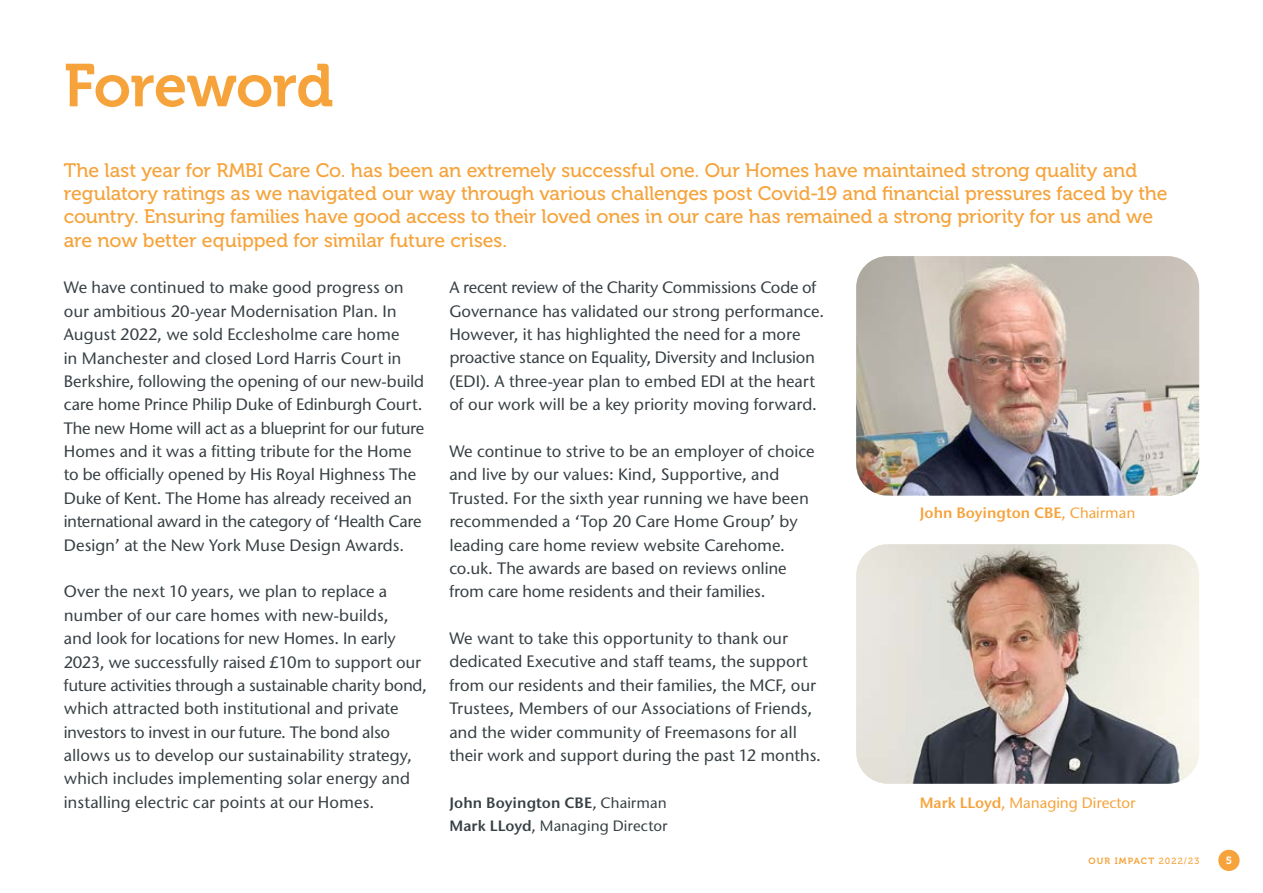
<style>
.page{position:relative;width:1263px;height:893px;background:#fff}
.page>*{position:absolute;margin:0;border:0;box-sizing:border-box;transform-origin:0 0}
.t1{font:60px "Museo 700";letter-spacing:-.015em;color:#f6a33b}
.t2{font:19.5px/23.4px "Museo 500";letter-spacing:-.005em;color:#f6a33b}
.t3{font:500 16.5px/23.4px "Stone Sans ITC Pro";letter-spacing:-.005em;color:#384044}
.t4{font:500 15px/23.4px "Stone Sans ITC Pro";letter-spacing:.005em;color:#384044}
.t5{font:500 15px "Stone Sans ITC Pro";color:#f6a33b}
.t6{font:600 15px "Stone Sans ITC Pro";color:#f6a33b}
.t7{font:10.5px "Museo 700";color:#fff}
.t8{font:9px "Museo 700";letter-spacing:.12em;color:#f6a33b}
.s1{font-weight:600}
.s2{font-weight:500}
.s3{font-family:"Museo 500"}
</style>
<div class="page">
<img style="left:856px;top:256px;width:343px;height:240px">
<img style="left:856px;top:544px;width:343px;height:240px">
<div style="left:1218px;top:850px;width:21px;height:21px;background:#f6a33b;border-radius:50%"></div>
<h1 class="t1" style="left:64px;top:52px;width:271px">Foreword</h1>
<p class="t2" style="left:64px;top:159px;width:1105px">The last year for RMBI Care Co. has been an extremely successful one. Our Homes have maintained strong quality and regulatory ratings as we navigated our way through various challenges post Covid-19 and financial pressures faced by the country. Ensuring families have good access to their loved ones in our care has remained a strong priority for us and we are now better equipped for similar future crises.</p>
<p class="t3" style="left:64px;top:276px;width:362px">We have continued to make good progress on our ambitious 20-year Modernisation Plan. In August 2022, we sold Ecclesholme care home<br>in Manchester and closed Lord Harris Court in Berkshire, following the opening of our new-build care home Prince Philip Duke of Edinburgh Court.<br>The new Home will act as a blueprint for our future Homes and it was a fitting tribute for the Home to be officially opened by His Royal Highness The Duke of Kent. The Home has already received an international award in the category of ‘Health Care Design’ at the New York Muse Design Awards.</p>
<p class="t3" style="left:64px;top:580px;width:364px">Over the next 10 years, we plan to replace a number of our care homes with new-builds,<br>and look for locations for new Homes. In early 2023, we successfully raised £10m to support our future activities through a sustainable charity bond, which attracted both institutional and private investors to invest in our future. The bond also allows us to develop our sustainability strategy, which includes implementing solar energy and installing electric car points at our Homes.</p>
<p class="t3" style="left:449px;top:276px;width:376px">A recent review of the Charity Commissions Code of Governance has validated our strong performance.<br>However, it has highlighted the need for a more proactive stance on Equality, Diversity and Inclusion (EDI). A three-year plan to embed EDI at the heart of our work will be a key priority moving forward.</p>
<p class="t3" style="left:449px;top:439px;width:367px">We continue to strive to be an employer of choice and live by our values: Kind, Supportive, and Trusted. For the sixth year running we have been recommended a ‘Top 20 Care Home Group’ by leading care home review website Carehome. co.uk. The awards are based on reviews online from care home residents and their families.</p>
<p class="t3" style="left:449px;top:626px;width:373px">We want to take this opportunity to thank our dedicated Executive and staff teams, the support from our residents and their families, the MCF, our Trustees, Members of our Associations of Friends, and the wider community of Freemasons for all their work and support during the past 12 months.</p>
<p class="t4" style="left:449px;top:791px;width:220px"><span class="s1">John Boyington CBE</span>, Chairman<br><span class="s1">Mark LLoyd</span>, Managing Director</p>
<p class="t6" style="left:920px;top:504px;width:217px">John Boyington CBE<span class="s2">, Chairman</span></p>
<p class="t5" style="left:920px;top:793px;width:217px"><span class="s1">Mark LLoyd</span>, Managing Director</p>
<p class="t8" style="left:1088px;top:856px;width:112px">OUR IMPACT <span class="s3">2022/23</span></p>
<p class="t7" style="left:1226px;top:854px;width:8px">5</p>
</div>
